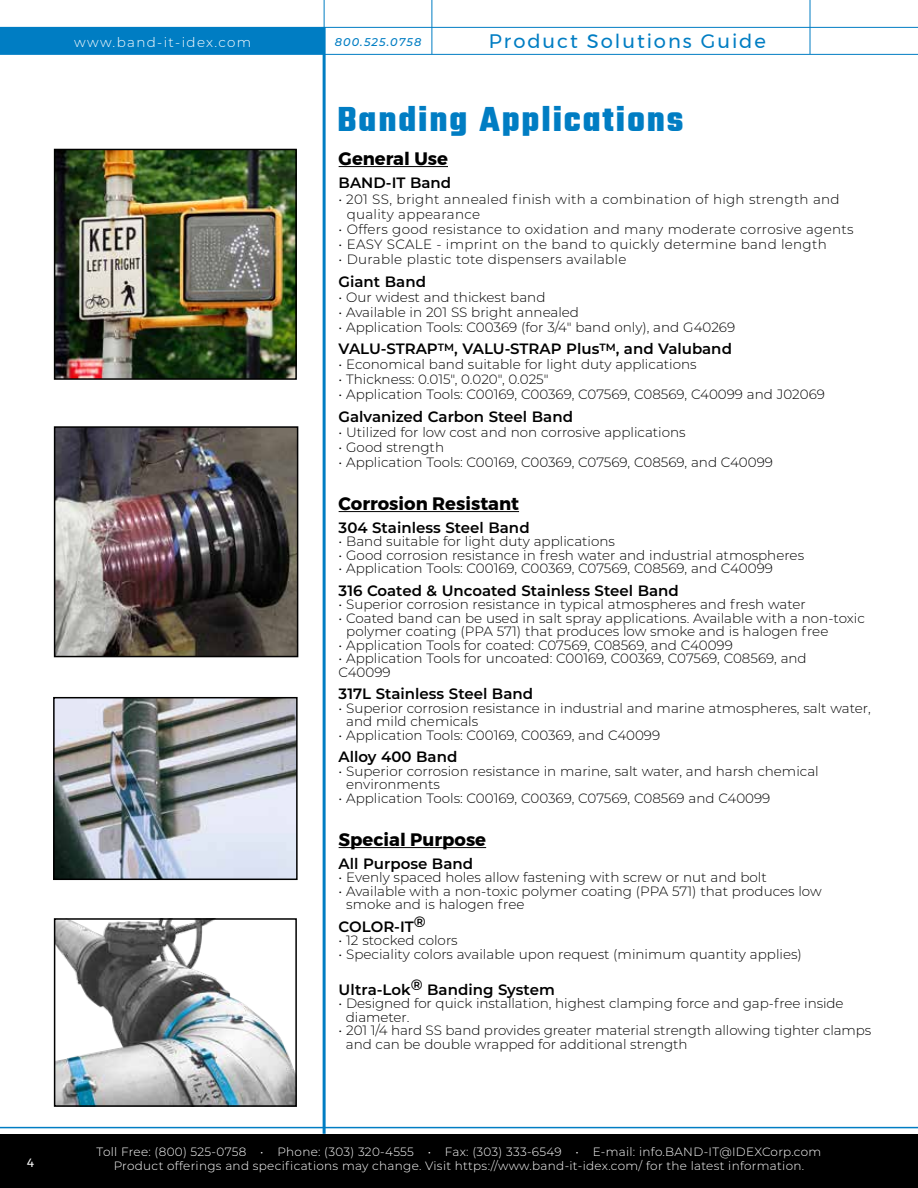
<style>
.page{position:relative;width:918px;height:1188px;background:#fff}
.page>*{position:absolute;margin:0;border:0;box-sizing:border-box;transform-origin:0 0}
.t1{font:700 37.5px "Teko";letter-spacing:.05em;color:#007dc3}
.t2{font:19.5px "Montserrat";letter-spacing:.1em;color:#007dc3}
.t3{font:700 18px "Montserrat";color:#000}
.t4{font:600 15px "Montserrat";color:#000}
.t5{font:300 13.5px/13.5px "Montserrat";color:#000}
.t6{font:300 13.5px/15px "Montserrat";letter-spacing:.02em;color:#000}
.t7{font:300 13.5px "Montserrat";letter-spacing:.1em;color:#fff}
.t8{font:300 12px/14.4px "Montserrat";letter-spacing:.025em;color:#fff;text-align:center}
.t9{font:12px "Montserrat";color:#fff}
.t10{font:italic 500 11.25px "Montserrat";letter-spacing:.1em;color:#007dc3}
</style>
<div class="page">
<div style="left:0;top:1134px;width:918px;height:54px;background:#000"></div>
<hr style="left:0;top:54px;width:918px;height:1px;background:#007dc3">
<div style="left:0;top:27px;width:325px;height:27px;background:#007dc3"></div>
<hr style="left:324px;top:0;width:1px;height:54px;background:#007dc3">
<hr style="left:432px;top:0;width:1px;height:54px;background:#007dc3">
<hr style="left:810px;top:0;width:1px;height:54px;background:#007dc3">
<hr style="left:0;top:27px;width:918px;height:1px;background:#007dc3">
<hr style="left:0;top:1127px;width:918px;height:1px;background:#007dc3">
<hr style="left:339px;top:166px;width:109px;height:1px;background:#000">
<hr style="left:339px;top:511px;width:180px;height:1px;background:#000">
<hr style="left:339px;top:847px;width:147px;height:1px;background:#000">
<img style="left:57px;top:921px;width:237px;height:183px">
<div style="left:54px;top:918px;width:243px;height:189px;border:2px solid #000"></div>
<img style="left:57px;top:152px;width:237px;height:225px">
<div style="left:54px;top:149px;width:243px;height:231px;border:2px solid #000"></div>
<img style="left:57px;top:429px;width:238px;height:225px">
<div style="left:54px;top:426px;width:244px;height:231px;border:2px solid #000"></div>
<img style="left:56px;top:700px;width:239px;height:177px">
<div style="left:53px;top:697px;width:245px;height:183px;border:2px solid #000"></div>
<hr style="left:323px;top:27px;width:3px;height:1107px;background:#007dc3">
<p class="t9" style="left:27px;top:1154px;width:9px">4</p>
<p class="t7" style="left:74px;top:33px;width:179px">www.band-it-idex.com</p>
<p class="t10" style="left:335px;top:34px;width:88px">800.525.0758</p>
<h2 class="t2" style="left:489px;top:27px;width:279px">Product Solutions Guide</h2>
<h1 class="t1" style="left:337px;top:95px;width:348px">Banding Applications</h1>
<h3 class="t3" style="left:339px;top:144px;width:111px">General Use</h3>
<p class="t4" style="left:339px;top:172px;width:114px">BAND-IT Band</p>
<p class="t6" style="left:347px;top:192px;width:494px;text-indent:-8px">• 201 SS, bright annealed finish with a combination of high strength and quality appearance</p>
<p class="t6" style="left:339px;top:222px;width:516px">• Offers good resistance to oxidation and many moderate corrosive agents</p>
<p class="t6" style="left:339px;top:237px;width:490px">• EASY SCALE - imprint on the band to quickly determine band length</p>
<p class="t6" style="left:339px;top:252px;width:289px">• Durable plastic tote dispensers available</p>
<p class="t4" style="left:339px;top:271px;width:89px">Giant Band</p>
<p class="t5" style="left:339px;top:290px;width:208px">• Our widest and thickest band</p>
<p class="t5" style="left:339px;top:305px;width:242px">• Available in 201 SS bright annealed</p>
<p class="t5" style="left:339px;top:320px;width:398px">• Application Tools: C00369 (for 3/4" band only), and G40269</p>
<p class="t4" style="left:339px;top:338px;width:395px">VALU-STRAP<sup>TM</sup>, VALU-STRAP Plus<sup>TM</sup>, and Valuband</p>
<p class="t5" style="left:339px;top:357px;width:360px">• Economical band suitable for light duty applications</p>
<p class="t5" style="left:339px;top:372px;width:212px">• Thickness: 0.015", 0.020", 0.025"</p>
<p class="t5" style="left:339px;top:387px;width:488px">• Application Tools: C00169, C00369, C07569, C08569, C40099 and J02069</p>
<p class="t4" style="left:339px;top:406px;width:236px">Galvanized Carbon Steel Band</p>
<p class="t5" style="left:339px;top:425px;width:349px">• Utilized for low cost and non corrosive applications</p>
<p class="t5" style="left:339px;top:440px;width:107px">• Good strength</p>
<p class="t5" style="left:339px;top:455px;width:436px">• Application Tools: C00169, C00369, C07569, C08569, and C40099</p>
<h3 class="t3" style="left:339px;top:489px;width:182px">Corrosion Resistant</h3>
<p class="t4" style="left:339px;top:517px;width:193px">304 Stainless Steel Band</p>
<p class="t5" style="left:339px;top:534px;width:278px">• Band suitable for light duty applications</p>
<p class="t5" style="left:339px;top:548px;width:467px">• Good corrosion resistance in fresh water and industrial atmospheres</p>
<p class="t5" style="left:339px;top:561px;width:436px">• Application Tools: C00169, C00369, C07569, C08569, and C40099</p>
<p class="t4" style="left:339px;top:580px;width:342px">316 Coated &amp; Uncoated Stainless Steel Band</p>
<p class="t5" style="left:339px;top:597px;width:469px">• Superior corrosion resistance in typical atmospheres and fresh water</p>
<p class="t5" style="left:346px;top:611px;width:520px;text-indent:-8px">• Coated band can be used in salt spray applications. Available with a non-toxic polymer coating (PPA 571) that produces low smoke and is halogen free</p>
<p class="t5" style="left:339px;top:638px;width:396px">• Application Tools for coated: C07569, C08569, and C40099</p>
<p class="t5" style="left:339px;top:651px;width:470px">• Application Tools for uncoated: C00169, C00369, C07569, C08569, and<br>C40099</p>
<p class="t4" style="left:339px;top:683px;width:196px">317L Stainless Steel Band</p>
<p class="t5" style="left:346px;top:701px;width:526px;text-indent:-8px">• Superior corrosion resistance in industrial and marine atmospheres, salt water, and mild chemicals</p>
<p class="t5" style="left:339px;top:728px;width:323px">• Application Tools: C00169, C00369, and C40099</p>
<p class="t4" style="left:339px;top:746px;width:120px">Alloy 400 Band</p>
<p class="t5" style="left:346px;top:764px;width:474px;text-indent:-8px">• Superior corrosion resistance in marine, salt water, and harsh chemical environments</p>
<p class="t5" style="left:339px;top:791px;width:433px">• Application Tools: C00169, C00369, C07569, C08569 and C40099</p>
<h3 class="t3" style="left:339px;top:825px;width:149px">Special Purpose</h3>
<p class="t4" style="left:339px;top:853px;width:136px">All Purpose Band</p>
<p class="t5" style="left:339px;top:870px;width:430px">• Evenly spaced holes allow fastening with screw or nut and bolt</p>
<p class="t5" style="left:346px;top:884px;width:477px;text-indent:-8px">• Available with a non-toxic polymer coating (PPA 571) that produces low smoke and is halogen free</p>
<p class="t4" style="left:339px;top:916px;width:89px">COLOR-IT®</p>
<p class="t5" style="left:339px;top:933px;width:121px">• 12 stocked colors</p>
<p class="t5" style="left:339px;top:947px;width:465px">• Speciality colors available upon request (minimum quantity applies)</p>
<p class="t4" style="left:339px;top:979px;width:218px">Ultra-Lok® Banding System</p>
<p class="t5" style="left:346px;top:996px;width:499px;text-indent:-7px">• Designed for quick installation, highest clamping force and gap-free inside diameter.</p>
<p class="t5" style="left:346px;top:1023px;width:527px;text-indent:-7px">• 201 1/4 hard SS band provides greater material strength allowing tighter clamps and can be double wrapped for additional strength</p>
<p class="t8" style="left:97px;top:1144px;width:726px">Toll Free: (800) 525-0758 • Phone: (303) 320-4555 • Fax: (303) 333-6549 • E-mail: info.BAND-IT@IDEXCorp.com<br>Product offerings and specifications may change. Visit https://www.band-it-idex.com/ for the latest information.</p>
</div>
